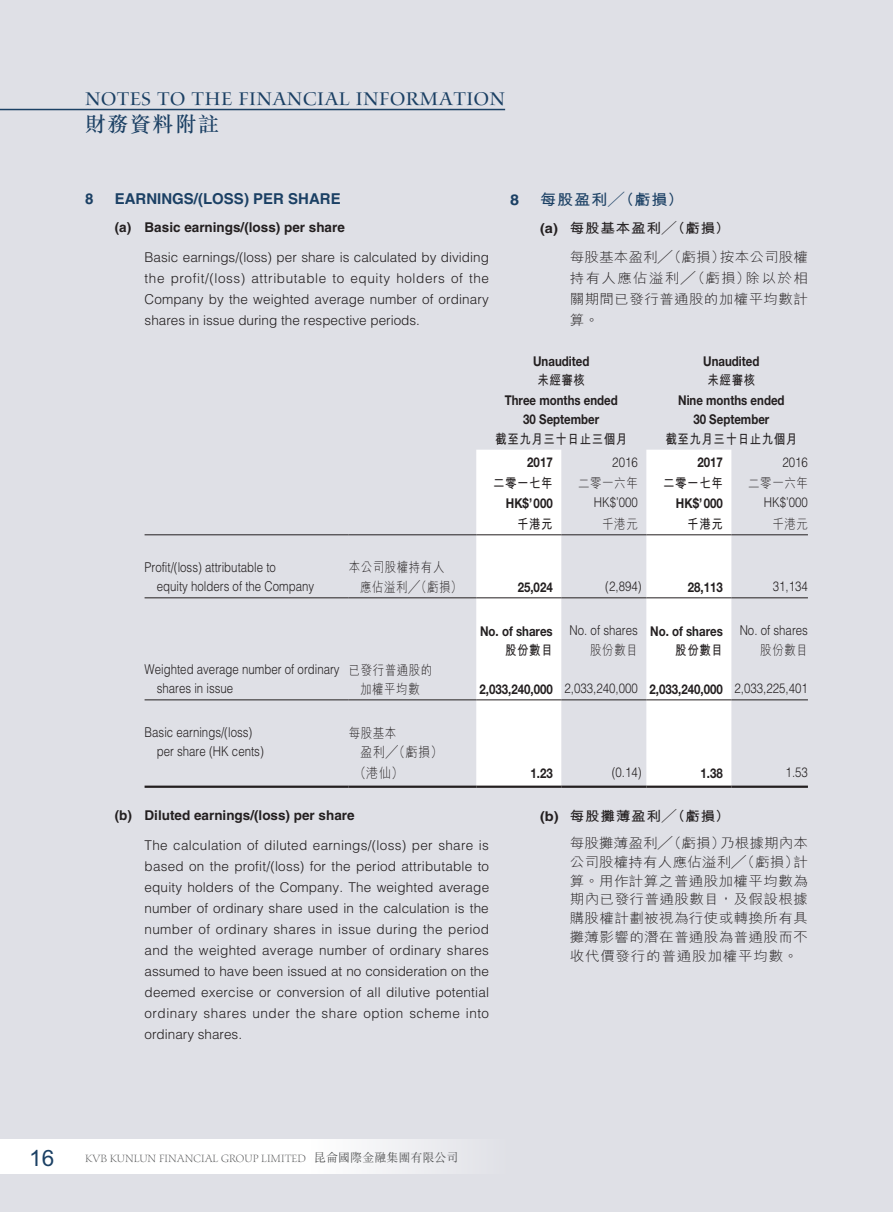
<style>
.page{position:relative;width:893px;height:1212px;background:#dfe0e6}
.page>*{position:absolute;margin:0;border:0;box-sizing:border-box;transform-origin:0 0}
.t1{font:700 22.5px "M Hei HK";color:#1b4064}
.t2{font:21px "Waters Titling Pro";letter-spacing:.025em;color:#1b4064}
.t3{font:500 21px "M Sung HK";letter-spacing:.075em;color:#1b4064}
.t4{font:700 15px "Helvetica LT Std";color:#1b4064}
.t5{font:700 15px "M Hei HK";letter-spacing:.05em;color:#1b4064;scale:1.08 1}
.t6{font:700 15px "Helvetica LT Std";color:#1b4064;scale:1.08 1}
.t7{font:300 13.5px/21px "Helvetica LT Std";color:#231f20;text-align:justify}
.t8{font:700 13.5px/19.5px "Helvetica Neue LT Std";color:#231f20;text-align:center;scale:.85 1}
.t9{font:300 13.5px/19.5px "Helvetica LT Std";color:#231f20;scale:.85 1}
.t10{font:300 13.5px/18.8px "M Hei HK";letter-spacing:.05em;color:#231f20;text-align:justify;scale:1.08 1}
.t11{font:700 13.5px "Helvetica LT Std";color:#231f20}
.t12{font:300 13.5px/19.5px "M Hei HK";letter-spacing:.05em;color:#231f20;scale:.85 1}
.t13{font:300 13.5px/29.5px "M Hei HK";letter-spacing:.005em;color:#231f20;scale:1.08 1}
.t14{font:700 13.5px "M Hei HK";letter-spacing:.05em;color:#231f20;scale:.85 1}
.t15{font:300 13.5px "M Hei HK";letter-spacing:.05em;color:#231f20;scale:.9 1}
.t16{font:300 12px "Waters Titling Pro";color:#4b4c4d}
.s1{font-family:"Helvetica LT Std";font-weight:700}
.s2{font-weight:700}
.s3{font-family:"Helvetica LT Std";font-weight:300}
.s4{font-family:"M Sung HK"}
</style>
<div class="page">
<div style="left:0;top:1140px;width:510px;height:34px;background:linear-gradient(to right,#fff,#ebebef)"></div>
<hr style="left:0;top:109px;width:505px;height:1px;background:#1b4064">
<svg style="left:476px;top:450px;width:255px;height:335px;fill:#fff"></svg>
<hr style="left:145px;top:534px;width:204px;height:1px;background:#231f20">
<hr style="left:349px;top:534px;width:127px;height:1px;background:#231f20">
<hr style="left:476px;top:534px;width:85px;height:1px;background:#231f20">
<hr style="left:561px;top:534px;width:85px;height:1px;background:#231f20">
<hr style="left:646px;top:534px;width:85px;height:1px;background:#231f20">
<hr style="left:731px;top:534px;width:77px;height:1px;background:#231f20">
<hr style="left:145px;top:597px;width:204px;height:1px;background:#231f20">
<hr style="left:349px;top:597px;width:127px;height:1px;background:#231f20">
<hr style="left:476px;top:597px;width:85px;height:1px;background:#231f20">
<hr style="left:561px;top:597px;width:85px;height:1px;background:#231f20">
<hr style="left:646px;top:597px;width:85px;height:1px;background:#231f20">
<hr style="left:731px;top:597px;width:77px;height:1px;background:#231f20">
<hr style="left:145px;top:699px;width:204px;height:1px;background:#231f20">
<hr style="left:349px;top:699px;width:127px;height:1px;background:#231f20">
<hr style="left:476px;top:699px;width:85px;height:1px;background:#231f20">
<hr style="left:561px;top:699px;width:85px;height:1px;background:#231f20">
<hr style="left:646px;top:699px;width:85px;height:1px;background:#231f20">
<hr style="left:731px;top:699px;width:77px;height:1px;background:#231f20">
<hr style="left:145px;top:785px;width:204px;height:3px;background:#231f20">
<hr style="left:349px;top:785px;width:127px;height:3px;background:#231f20">
<hr style="left:476px;top:785px;width:85px;height:3px;background:#231f20">
<hr style="left:561px;top:785px;width:85px;height:3px;background:#231f20">
<hr style="left:646px;top:785px;width:85px;height:3px;background:#231f20">
<hr style="left:731px;top:785px;width:77px;height:3px;background:#231f20">
<h2 class="t2" style="left:85px;top:87px;width:421px">NOTES TO THE FINANCIAL INFORMATION</h2>
<h2 class="t3" style="left:85px;top:109px;width:135px">財務資料附註</h2>
<p class="t4" style="left:85px;top:189px;width:10px">8</p>
<p class="t4" style="left:115px;top:189px;width:227px">EARNINGS/(LOSS) PER SHARE</p>
<p class="t11" style="left:115px;top:219px;width:232px">(a) Basic earnings/(loss) per share</p>
<p class="t7" style="left:145px;top:246px;width:346px">Basic earnings/(loss) per share is calculated by dividing the profit/(loss) attributable to equity holders of the Company by the weighted average number of ordinary shares in issue during the respective periods.</p>
<p class="t6" style="left:510px;top:190px;width:10px">8</p>
<p class="t5" style="left:540px;top:188px;width:135px">每股盈利╱（虧損）</p>
<p class="t13" style="left:570px;top:213px;width:222px;text-indent:-30px"><span class="s1">(a)</span> <span class="s2">每股基本盈利╱（虧損）<br></span>每股基本盈利╱（虧損）按本公司股權</p>
<p class="t10" style="left:570px;top:267px;width:222px;line-height:21px">持有人應佔溢利╱（虧損）除以於相關期間已發行普通股的加權平均數計算。</p>
<p class="t9" style="left:157px;top:557px;width:187px;text-indent:-12px">Profit/(loss) attributable to<br>equity holders of the Company</p>
<p class="t12" style="left:360px;top:557px;width:121px;text-indent:-11px">本公司股權持有人<br>應佔溢利╱（虧損）</p>
<p class="t9" style="left:157px;top:659px;width:217px;text-indent:-12px">Weighted average number of ordinary shares in issue</p>
<p class="t12" style="left:349px;top:659px;width:100px;text-align:center">已發行普通股的加權平均數</p>
<p class="t8" style="left:533px;top:351px;width:68px">Unaudited</p>
<p class="t8" style="left:703px;top:351px;width:68px">Unaudited</p>
<p class="t14" style="left:537px;top:370px;width:58px">未經審核</p>
<p class="t14" style="left:708px;top:370px;width:58px">未經審核</p>
<p class="t8" style="left:505px;top:390px;width:135px">Three months ended<br>30 September</p>
<p class="t8" style="left:678px;top:390px;width:127px">Nine months ended<br>30 September</p>
<p class="t14" style="left:495px;top:429px;width:157px">截至九月三十日止三個月</p>
<p class="t14" style="left:665px;top:429px;width:157px">截至九月三十日止九個月</p>
<p class="t8" style="left:527px;top:452px;width:32px">2017</p>
<p class="t9" style="left:612px;top:452px;width:32px">2016</p>
<p class="t8" style="left:697px;top:452px;width:32px">2017</p>
<p class="t9" style="left:782px;top:452px;width:32px">2016</p>
<p class="t14" style="left:493px;top:474px;width:72px">二零一七年</p>
<p class="t12" style="left:578px;top:473px;width:72px">二零一六年</p>
<p class="t14" style="left:663px;top:474px;width:72px">二零一七年</p>
<p class="t12" style="left:748px;top:473px;width:72px">二零一六年</p>
<p class="t8" style="left:506px;top:493px;width:57px">HK$’000</p>
<p class="t9" style="left:594px;top:493px;width:53px">HK$’000</p>
<p class="t8" style="left:676px;top:493px;width:57px">HK$’000</p>
<p class="t9" style="left:764px;top:493px;width:53px">HK$’000</p>
<p class="t14" style="left:517px;top:514px;width:43px">千港元</p>
<p class="t12" style="left:602px;top:514px;width:43px">千港元</p>
<p class="t14" style="left:687px;top:514px;width:43px">千港元</p>
<p class="t12" style="left:772px;top:514px;width:43px">千港元</p>
<p class="t8" style="left:518px;top:577px;width:43px">25,024</p>
<p class="t9" style="left:605px;top:577px;width:44px">(2,894)</p>
<p class="t8" style="left:688px;top:577px;width:43px">28,113</p>
<p class="t9" style="left:773px;top:577px;width:43px">31,134</p>
<p class="t8" style="left:480px;top:621px;width:387px">No. of shares <span class="s3">No. of shares</span> No. of shares <span class="s3">No. of shares</span></p>
<p class="t14" style="left:505px;top:640px;width:58px">股份數目</p>
<p class="t12" style="left:590px;top:640px;width:58px">股份數目</p>
<p class="t14" style="left:675px;top:640px;width:58px">股份數目</p>
<p class="t12" style="left:760px;top:640px;width:58px">股份數目</p>
<p class="t8" style="left:479px;top:679px;width:388px">2,033,240,000 <span class="s3">2,033,240,000</span> 2,033,240,000 <span class="s3">2,033,225,401</span></p>
<p class="t9" style="left:157px;top:722px;width:128px;text-indent:-12px">Basic earnings/(loss) per share (HK cents)</p>
<p class="t12" style="left:360px;top:722px;width:98px;text-indent:-11px">每股基本<br>盈利╱（虧損）</p>
<p class="t15" style="left:354px;top:763px;width:56px">（港仙）</p>
<p class="t8" style="left:530px;top:763px;width:28px">1.23</p>
<p class="t9" style="left:612px;top:763px;width:37px">(0.14)</p>
<p class="t8" style="left:701px;top:763px;width:28px">1.38</p>
<p class="t9" style="left:786px;top:763px;width:28px">1.53</p>
<p class="t11" style="left:115px;top:807px;width:241px">(b) Diluted earnings/(loss) per share</p>
<p class="t7" style="left:145px;top:834px;width:346px">The calculation of diluted earnings/(loss) per share is based on the profit/(loss) for the period attributable to equity holders of the Company. The weighted average number of ordinary share used in the calculation is the number of ordinary shares in issue during the period and the weighted average number of ordinary shares assumed to have been issued at no consideration on the deemed exercise or conversion of all dilutive potential ordinary shares under the share option scheme into ordinary shares.</p>
<p class="t13" style="left:570px;top:802px;width:222px;line-height:27.3px;text-indent:-30px"><span class="s1">(b)</span> <span class="s2">每股攤薄盈利╱（虧損）<br></span>每股攤薄盈利╱（虧損）乃根據期內本</p>
<p class="t10" style="left:570px;top:852px;width:222px">公司股權持有人應佔溢利╱（虧損）計算。用作計算之普通股加權平均數為期內已發行普通股數目，及假設根據購股權計劃被視為行使或轉換所有具攤薄影響的潛在普通股為普通股而不收代價發行的普通股加權平均數。</p>
<h1 class="t1" style="left:29px;top:1141px;width:27px">16</h1>
<p class="t16" style="left:85px;top:1151px;width:375px">KVB KUNLUN FINANCIAL GROUP LIMITED <span class="s4">昆侖國際金融集團有限公司</span></p>
</div>
